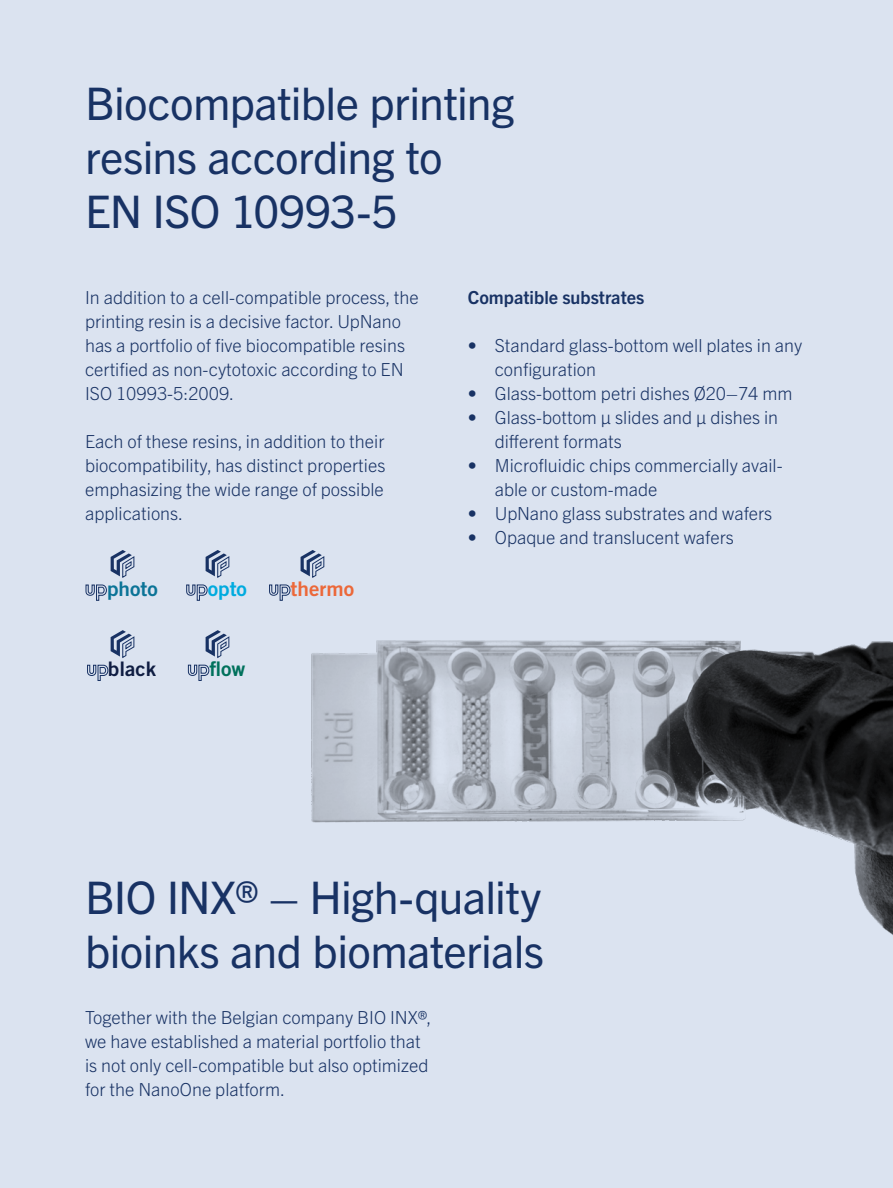
<style>
.page{position:relative;width:893px;height:1188px;background:#dbe3f0}
.page>*{position:absolute;margin:0;border:0;box-sizing:border-box;transform-origin:0 0}
.t1{font:45px/54px "Trade Gothic Next LT Pro";letter-spacing:-.015em;color:#183264}
.t2{font:20.1px "Trade Gothic Bold Two";color:#ec6839}
.t3{font:20.1px "Trade Gothic Bold Two";color:#0c7497}
.t4{font:20.1px "Trade Gothic Bold Two";color:#0f1d42}
.t5{font:20.1px "Trade Gothic Bold Two";color:#00abdf}
.t6{font:20.1px "Trade Gothic Bold Two";color:#00715c}
.t7{font:300 18px/24px "Trade Gothic Next LT Pro";color:#183264}
.t8{font:700 18px "Trade Gothic Next LT Pro";color:#183264}
</style>
<div class="page">
<img style="left:194px;top:561px;width:699px;height:374px">
<svg style="left:86px;top:585px;width:21px;height:16px"></svg>
<svg style="left:111px;top:550px;width:23px;height:28px"></svg>
<svg style="left:206px;top:550px;width:23px;height:28px"></svg>
<svg style="left:186px;top:584px;width:22px;height:17px"></svg>
<svg style="left:206px;top:630px;width:23px;height:28px"></svg>
<svg style="left:188px;top:665px;width:21px;height:16px"></svg>
<svg style="left:111px;top:630px;width:23px;height:28px"></svg>
<svg style="left:87px;top:665px;width:21px;height:16px"></svg>
<svg style="left:301px;top:550px;width:23px;height:28px"></svg>
<svg style="left:269px;top:584px;width:21px;height:17px"></svg>
<h1 class="t1" style="left:85px;top:73px;width:431px">Biocompatible printing resins according to<br>EN ISO 10993-5</h1>
<p class="t7" style="left:85px;top:284px;width:335px">In addition to a cell-compatible process, the printing resin is a decisive factor. UpNano has a portfolio of five biocompatible resins certified as non-cytotoxic according to EN ISO 10993-5:2009.</p>
<p class="t7" style="left:85px;top:428px;width:302px;text-align:justify">Each of these resins, in addition to their biocompatibility, has distinct properties emphasizing the wide range of possible applications.</p>
<p class="t3" style="left:107px;top:576px;width:52px">photo</p>
<p class="t5" style="left:208px;top:576px;width:41px">opto</p>
<p class="t4" style="left:108px;top:656px;width:50px">black</p>
<p class="t6" style="left:209px;top:656px;width:37px">flow</p>
<p class="t2" style="left:291px;top:576px;width:65px">thermo</p>
<p class="t8" style="left:468px;top:285px;width:178px">Compatible substrates</p>
<p class="t7" style="left:495px;top:332px;width:309px;text-indent:-27px">• Standard glass-bottom well plates in any configuration</p>
<p class="t7" style="left:468px;top:380px;width:326px">• Glass-bottom petri dishes Ø20–74 mm</p>
<p class="t7" style="left:495px;top:404px;width:285px;text-indent:-27px">• Glass-bottom μ slides and μ dishes in different formats</p>
<p class="t7" style="left:495px;top:452px;width:289px;text-indent:-27px">• Microfluidic chips commercially avail&shy;able or custom-made</p>
<p class="t7" style="left:468px;top:500px;width:306px">• UpNano glass substrates and wafers</p>
<p class="t7" style="left:468px;top:524px;width:268px">• Opaque and translucent wafers</p>
<h1 class="t1" style="left:85px;top:867px;width:460px">BIO INX® – High-quality bioinks and biomaterials</h1>
<p class="t7" style="left:85px;top:1004px;width:348px">Together with the Belgian company BIO INX®, we have established a material portfolio that is not only cell-compatible but also optimized for the NanoOne platform.</p>
</div>
